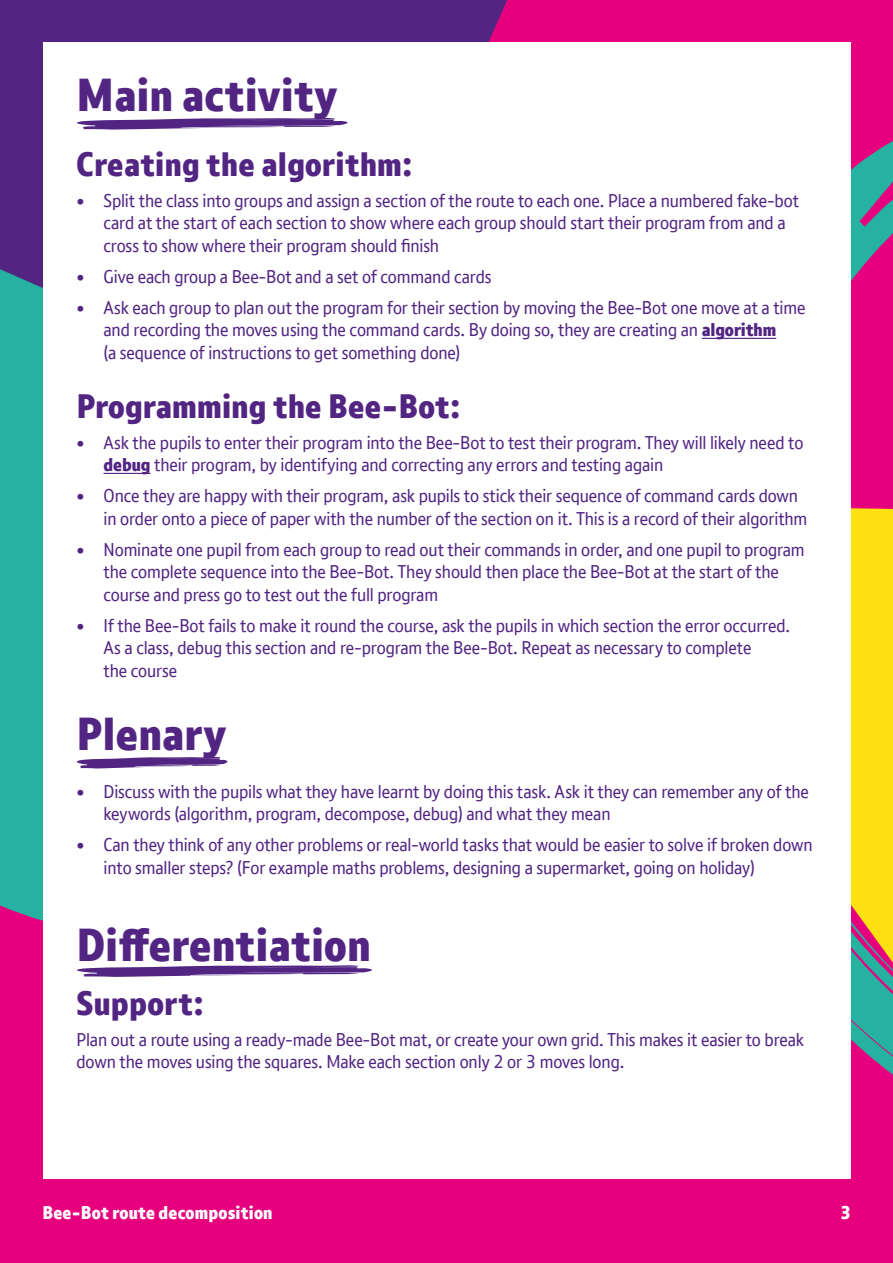
<style>
.page{position:relative;width:893px;height:1263px;background:#e6007d}
.page>*{position:absolute;margin:0;border:0;box-sizing:border-box;transform-origin:0 0}
.t1{font:800 45px "BT Font";letter-spacing:.01em;color:#522583}
.t2{font:800 33px "BT Font";letter-spacing:.01em;color:#522583}
.t3{font:18px/22.5px "BT Font";letter-spacing:-.005em;color:#522583}
.t4{font:800 18px "BT Font";letter-spacing:.01em;color:#fff}
.s1{font-weight:800}
</style>
<div class="page">
<div style="left:0;top:412px;width:43px;height:509px;background:#25b2a1"></div>
<svg style="left:0;top:0;width:507px;height:412px;background:#4c3a87"></svg>
<svg style="left:850px;top:127px;width:43px;height:1052px"></svg>
<svg style="left:850px;top:503px;width:43px;height:460px;background:#f8d51f"></svg>
<div style="left:43px;top:42px;width:807px;height:1137px;background:#fff"></div>
<hr style="left:702px;top:338px;width:74px;height:1px;background:#522583">
<hr style="left:104px;top:473px;width:47px;height:1px;background:#522583">
<svg style="left:77px;top:118px;width:271px;height:12px"></svg>
<svg style="left:77px;top:756px;width:151px;height:12px"></svg>
<svg style="left:77px;top:965px;width:295px;height:12px"></svg>
<h1 class="t1" style="left:77px;top:65px;width:262px">Main activity</h1>
<h2 class="t2" style="left:77px;top:142px;width:337px">Creating the algorithm:</h2>
<p class="t3" style="left:104px;top:189px;width:697px;text-indent:-27px">• Split the class into groups and assign a section of the route to each one. Place a numbered fake-bot card at the start of each section to show where each group should start their program from and a cross to show where their program should finish</p>
<p class="t3" style="left:77px;top:265px;width:416px">• Give each group a Bee-Bot and a set of command cards</p>
<p class="t3" style="left:104px;top:296px;width:703px;text-indent:-27px">• Ask each group to plan out the program for their section by moving the Bee-Bot one move at a time and recording the moves using the command cards. By doing so, they are creating an <span class="s1">algorithm<br></span>(a sequence of instructions to get something done)</p>
<h2 class="t2" style="left:77px;top:384px;width:385px">Programming the Bee-Bot:</h2>
<p class="t3" style="left:104px;top:431px;width:701px;text-indent:-27px">• Ask the pupils to enter their program into the Bee-Bot to test their program. They will likely need to <span class="s1">debug</span> their program, by identifying and correcting any errors and testing again</p>
<p class="t3" style="left:104px;top:484px;width:705px;text-indent:-27px">• Once they are happy with their program, ask pupils to stick their sequence of command cards down in order onto a piece of paper with the number of the section on it. This is a record of their algorithm</p>
<p class="t3" style="left:104px;top:538px;width:703px;text-indent:-27px">• Nominate one pupil from each group to read out their commands in order, and one pupil to program the complete sequence into the Bee-Bot. They should then place the Bee-Bot at the start of the course and press go to test out the full program</p>
<p class="t3" style="left:104px;top:614px;width:688px;text-indent:-27px">• If the Bee-Bot fails to make it round the course, ask the pupils in which section the error occurred.<br>As a class, debug this section and re-program the Bee-Bot. Repeat as necessary to complete<br>the course</p>
<h1 class="t1" style="left:77px;top:704px;width:151px">Plenary</h1>
<p class="t3" style="left:104px;top:780px;width:707px;text-indent:-27px">• Discuss with the pupils what they have learnt by doing this task. Ask it they can remember any of the keywords (algorithm, program, decompose, debug) and what they mean</p>
<p class="t3" style="left:104px;top:833px;width:711px;text-indent:-27px">• Can they think of any other problems or real-world tasks that would be easier to solve if broken down into smaller steps? (For example maths problems, designing a supermarket, going on holiday)</p>
<h1 class="t1" style="left:77px;top:916px;width:295px">Differentiation</h1>
<h2 class="t2" style="left:77px;top:981px;width:129px">Support:</h2>
<p class="t3" style="left:77px;top:1028px;width:729px">Plan out a route using a ready-made Bee-Bot mat, or create your own grid. This makes it easier to break down the moves using the squares. Make each section only 2 or 3 moves long.</p>
<p class="t4" style="left:43px;top:1201px;width:231px">Bee-Bot route decomposition</p>
<p class="t4" style="left:840px;top:1201px;width:12px">3</p>
</div>
